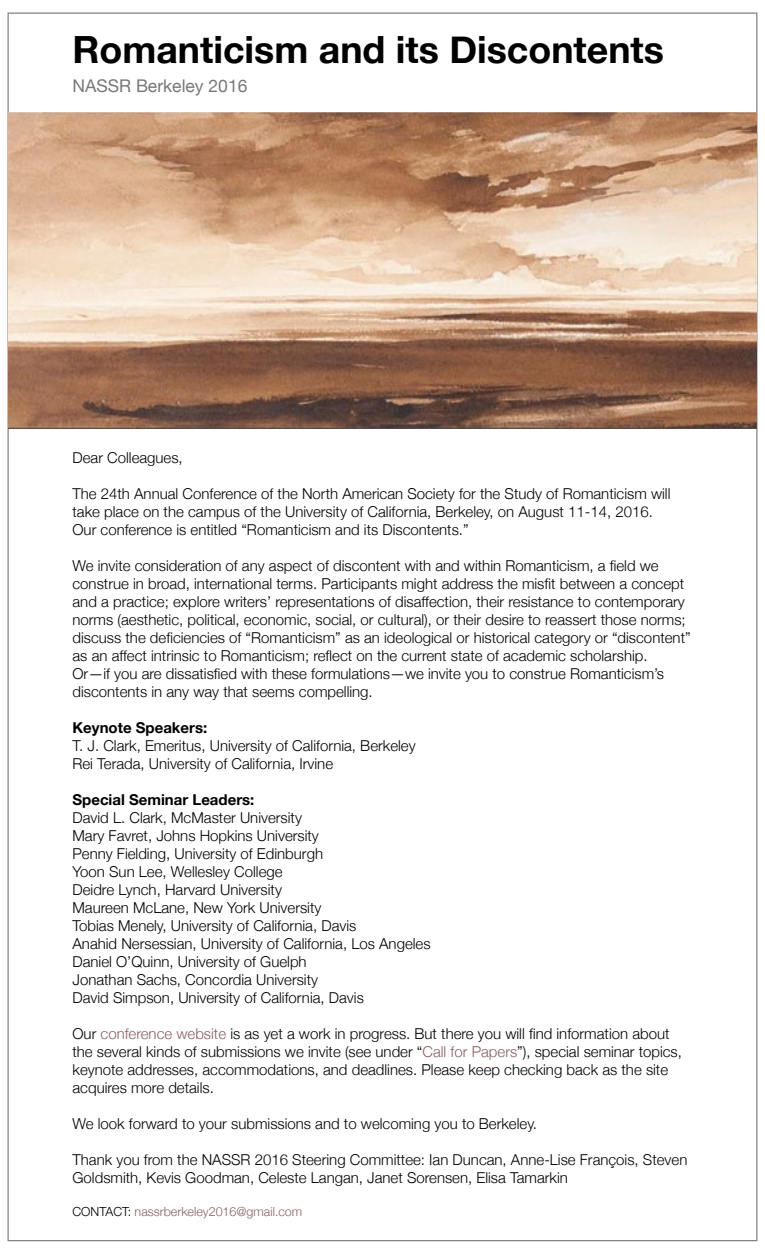
<style>
.page{position:relative;width:765px;height:1260px;background:#fff}
.page>*{position:absolute;margin:0;border:0;box-sizing:border-box;transform-origin:0 0}
.t1{font:700 37.5px "Helvetica Neue";color:#000}
.t2{font:17.5px "Helvetica Neue";color:#77787b}
.t3{font:300 15px/18px "Helvetica Neue";color:#000}
.t4{font:700 15px "Helvetica Neue";color:#000}
.t5{font:300 12.5px "Helvetica Neue";color:#8a5f5f}
.s1{color:#8a5f5f}
.s2{color:#000}
</style>
<div class="page">
<img style="left:9px;top:112px;width:747px;height:317px">
<h1 class="t1" style="left:72px;top:26px;width:593px">Romanticism and its Discontents</h1>
<p class="t2" style="left:72px;top:75px;width:177px">NASSR Berkeley 2016</p>
<p class="t3" style="left:72px;top:449px;width:112px">Dear Colleagues,</p>
<p class="t3" style="left:72px;top:485px;width:599px">The 24th Annual Conference of the North American Society for the Study of Romanticism will take place on the campus of the University of California, Berkeley, on August 11-14, 2016.<br>Our conference is entitled “Romanticism and its Discontents.”</p>
<p class="t3" style="left:72px;top:557px;width:620px">We invite consideration of any aspect of discontent with and within Romanticism, a field we construe in broad, international terms. Participants might address the misfit between a concept and a practice; explore writers’ representations of disaffection, their resistance to contemporary norms (aesthetic, political, economic, social, or cultural), or their desire to reassert those norms; discuss the deficiencies of “Romanticism” as an ideological or historical category or “discontent” as an affect intrinsic to Romanticism; reflect on the current state of academic scholarship.<br>Or—if you are dissatisfied with these formulations—we invite you to construe Romanticism’s discontents in any way that seems compelling.</p>
<p class="t4" style="left:72px;top:719px;width:136px">Keynote Speakers:</p>
<p class="t3" style="left:72px;top:737px;width:345px">T. J. Clark, Emeritus, University of California, Berkeley<br>Rei Terada, University of California, Irvine</p>
<p class="t4" style="left:72px;top:791px;width:183px">Special Seminar Leaders:</p>
<p class="t3" style="left:72px;top:809px;width:360px">David L. Clark, McMaster University<br>Mary Favret, Johns Hopkins University<br>Penny Fielding, University of Edinburgh<br>Yoon Sun Lee, Wellesley College<br>Deidre Lynch, Harvard University<br>Maureen McLane, New York University<br>Tobias Menely, University of California, Davis<br>Anahid Nersessian, University of California, Los Angeles Daniel O’Quinn, University of Guelph<br>Jonathan Sachs, Concordia University<br>David Simpson, University of California, Davis</p>
<p class="t3" style="left:72px;top:1025px;width:611px">Our <span class="s1">conference website</span> is as yet a work in progress. But there you will find information about the several kinds of submissions we invite (see under “<span class="s1">Call for Papers</span>”), special seminar topics, keynote addresses, accommodations, and deadlines. Please keep checking back as the site acquires more details.</p>
<p class="t3" style="left:72px;top:1115px;width:466px">We look forward to your submissions and to welcoming you to Berkeley.</p>
<p class="t3" style="left:72px;top:1151px;width:616px">Thank you from the NASSR 2016 Steering Committee: Ian Duncan, Anne-Lise François, Steven<br>Goldsmith, Kevis Goodman, Celeste Langan, Janet Sorensen, Elisa Tamarkin</p>
<p class="t5" style="left:72px;top:1204px;width:231px"><span class="s2">CONTACT:</span> nassrberkeley2016@gmail.com</p>
</div>
